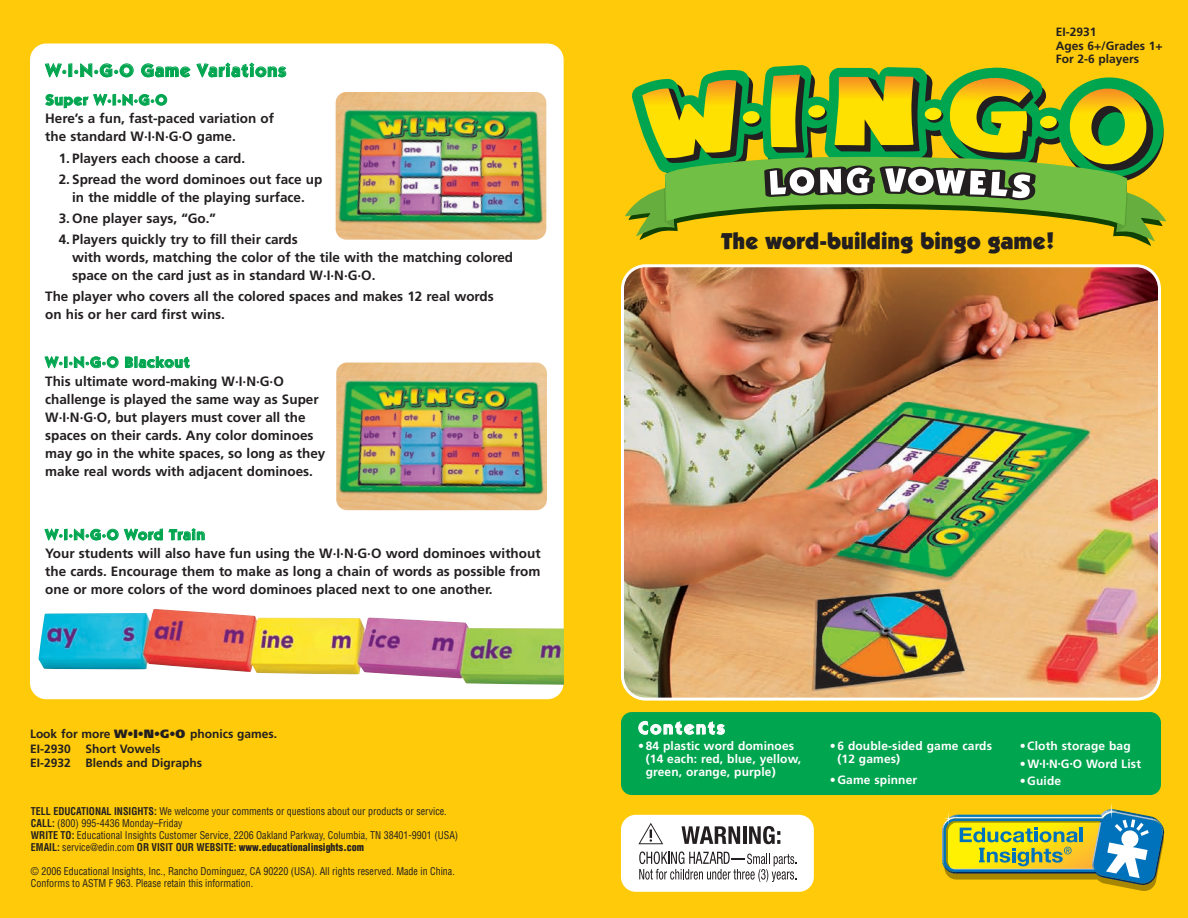
<style>
.page{position:relative;width:1188px;height:918px;background:#feca0a}
.page>*{position:absolute;margin:0;border:0;box-sizing:border-box;transform-origin:0 0}
.t1{font:900 23.1px "Itc Kabel";color:#231f20}
.t2{font:700 18px "Itc Kabel";letter-spacing:.055em;color:#00a54f}
.t3{font:700 18px "Itc Kabel";letter-spacing:.105em;color:#fff}
.t4{font:700 15px "Itc Kabel";letter-spacing:.055em;color:#00a54f}
.t5{font:700 13.5px/18px "Frutiger";color:#231f20}
.t6{font:700 12px/13px "Frutiger";letter-spacing:.01em;color:#fff}
.t7{font:700 12px/14.4px "Frutiger";color:#231f20}
.t8{font:condensed 10.5px/12px "Helvetica";color:#231f20;scale:.95 1}
.s1{font-weight:900}
.s2{font-weight:700}
</style>
<div class="page">
<div style="left:30px;top:43px;width:534px;height:657px;background:#fff"></div>
<svg style="left:625px;top:65px;width:541px;height:181px"></svg>
<img style="left:621px;top:264px;width:540px;height:437px">
<svg style="left:942px;top:803px;width:222px;height:88px"></svg>
<div style="left:621px;top:815px;width:193px;height:77px;background:#fff;border-radius:15px"></div>
<svg style="left:682px;top:826px;width:58px;height:18px"></svg>
<hr style="left:743px;top:826px;width:3px;height:18px;background:#231f20">
<svg style="left:749px;top:826px;width:31px;height:18px"></svg>
<svg style="left:638px;top:823px;width:25px;height:21px"></svg>
<svg style="left:639px;top:851px;width:157px;height:31px"></svg>
<img style="left:39px;top:609px;width:525px;height:78px">
<img style="left:334px;top:90px;width:214px;height:151px">
<img style="left:335px;top:361px;width:213px;height:151px">
<div style="left:621px;top:712px;width:540px;height:83px;background:#00a54f;border-radius:11px"></div>
<h2 class="t2" style="left:46px;top:64px;width:242px">W·I·N·G·O Game Variations</h2>
<p class="t4" style="left:45px;top:94px;width:123px">Super W·I·N·G·O</p>
<p class="t5" style="left:45px;top:111px;width:230px">Here’s a fun, fast-paced variation of the standard W·I·N·G·O game.</p>
<p class="t5" style="left:59px;top:150px;width:188px">1. Players each choose a card.</p>
<p class="t5" style="left:59px;top:171px;width:265px;text-align:center">2. Spread the word dominoes out face up in the middle of the playing surface.</p>
<p class="t5" style="left:59px;top:210px;width:159px">3. One player says, “Go.”</p>
<p class="t5" style="left:72px;top:232px;width:443px;text-indent:-14px">4. Players quickly try to fill their cards<br>with words, matching the color of the tile with the matching colored space on the card just as in standard W·I·N·G·O.</p>
<p class="t5" style="left:45px;top:289px;width:450px">The player who covers all the colored spaces and makes 12 real words on his or her card first wins.</p>
<p class="t4" style="left:45px;top:357px;width:146px">W·I·N·G·O Blackout</p>
<p class="t5" style="left:45px;top:373px;width:282px">This ultimate word-making W·I·N·G·O challenge is played the same way as Super W·I·N·G·O, but players must cover all the spaces on their cards. Any color dominoes may go in the white spaces, so long as they make real words with adjacent dominoes.</p>
<p class="t4" style="left:45px;top:529px;width:161px">W·I·N·G·O Word Train</p>
<p class="t5" style="left:45px;top:545px;width:497px;text-align:justify">Your students will also have fun using the W·I·N·G·O word dominoes without the cards. Encourage them to make as long a chain of words as possible from one or more colors of the word dominoes placed next to one another.</p>
<p class="t7" style="left:30px;top:728px;width:249px">Look for more <span class="s1">W•I•N•G•O</span> phonics games.<br>EI-2930 Short Vowels<br>EI-2932 Blends and Digraphs</p>
<p class="t8" style="left:31px;top:805px;width:451px"><span class="s2">TELL EDUCATIONAL INSIGHTS:</span> We welcome your comments or questions about our products or service.<br><span class="s2">CALL:</span> (800) 995-4436 Monday–Friday<br><span class="s2">WRITE TO:</span> Educational Insights Customer Service, 2206 Oakland Parkway, Columbia, TN 38401-9901 (USA)<br><span class="s2">EMAIL:</span> rvice@edin.com <span class="s2">OR VISIT OUR WEBSITE:</span> <span class="s1">www.educationalinsights.com</span></p>
<p class="t8" style="left:31px;top:865px;width:448px;text-indent:10px">2006 Educational Insights, Inc., Rancho Dominguez, CA 90220 (USA). All rights reserved. Made in China.<br>Conforms to ASTM F 963. Please retain this information.</p>
<p class="t7" style="left:1056px;top:26px;width:109px;line-height:13.5px">EI-2931<br>Ages 6+/Grades 1+<br>For 2-6 players</p>
<h1 class="t1" style="left:721px;top:233px;width:335px">The word-building bingo game!</h1>
<h2 class="t3" style="left:638px;top:721px;width:88px">Contents</h2>
<p class="t6" style="left:646px;top:741px;width:157px;text-indent:-7px">•84 plastic word dominoes (14 each: red, blue, yellow, green, orange, purple)</p>
<p class="t6" style="left:837px;top:741px;width:156px;text-indent:-7px">•6 double-sided game cards (12 games)</p>
<p class="t6" style="left:830px;top:774px;width:89px">•Game spinner</p>
<p class="t6" style="left:1020px;top:741px;width:112px">•Cloth storage bag</p>
<p class="t6" style="left:1020px;top:758px;width:123px">•W<sup>•</sup>I<sup>•</sup>N<sup>•</sup>G<sup>•</sup>O Word List</p>
<p class="t6" style="left:1020px;top:775px;width:43px">•Guide</p>
</div>
